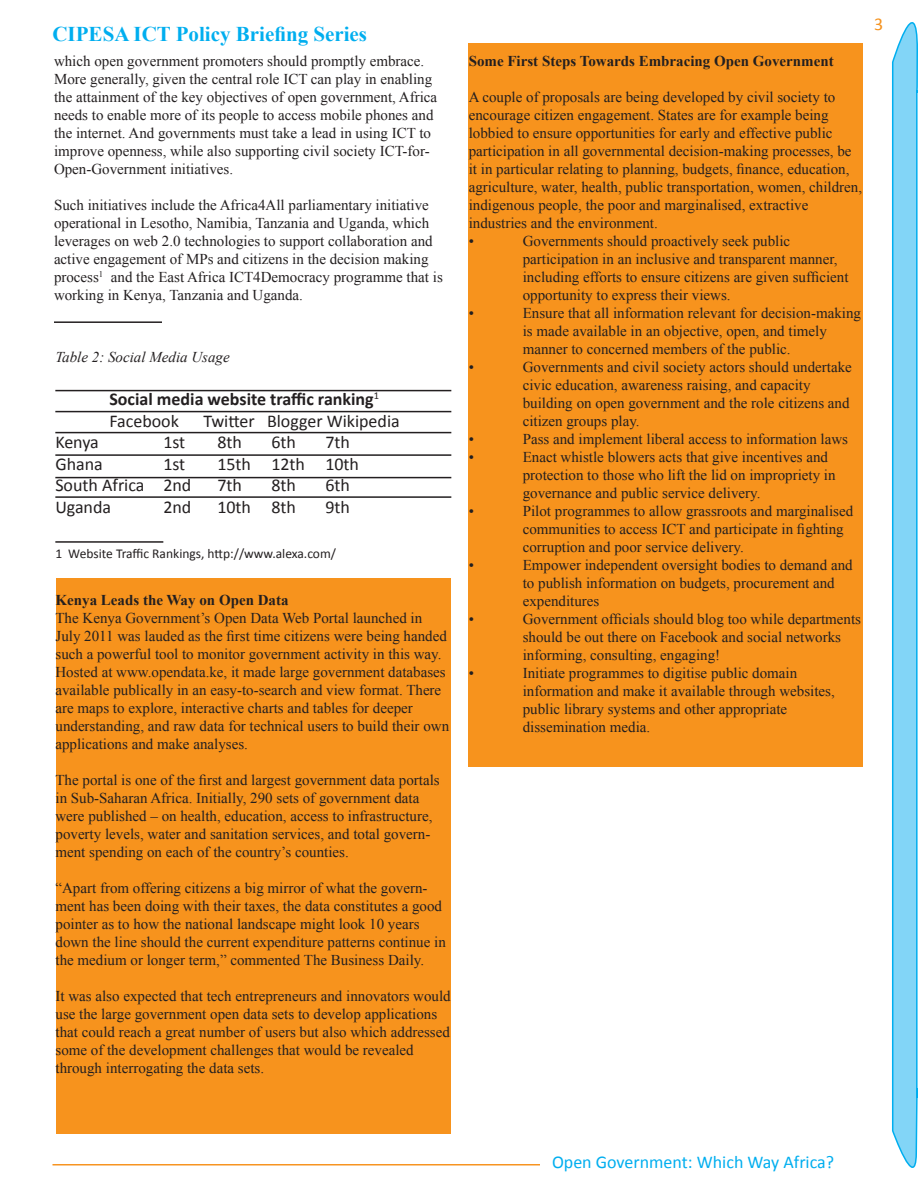
<style>
.page{position:relative;width:918px;height:1188px;background:#fff}
.page>*{position:absolute;margin:0;border:0;box-sizing:border-box;transform-origin:0 0}
.t1{font:700 21px "Times New Roman";color:#00aeef}
.t2{font:18px "Calibri";color:#231f20}
.t3{font:700 18px "Calibri";color:#231f20}
.t4{font:18px "Calibri";color:#00aeef}
.t5{font:18px "Calibri";color:#f5911c}
.t6{font:15px/18px "Times New Roman";color:#231f20}
.t7{font:700 15px "Times New Roman";color:#231f20}
.t8{font:italic 15px "Times New Roman";color:#231f20}
.t9{font:13.5px "Calibri";color:#231f20}
</style>
<div class="page">
<div style="left:56px;top:578px;width:395px;height:556px;background:#f7931d"></div>
<div style="left:469px;top:43px;width:394px;height:724px;background:#f7931d"></div>
<svg style="left:892px;top:22px;width:26px;height:1146px;background:#77d2f6"></svg>
<hr style="left:52px;top:1164px;width:488px;height:2px;background:#f79421">
<hr style="left:55px;top:541px;width:108px;height:2px;background:#231f20">
<hr style="left:55px;top:432px;width:396px;height:1px;background:#231f20">
<hr style="left:55px;top:454px;width:396px;height:2px;background:#231f20">
<hr style="left:55px;top:477px;width:396px;height:1px;background:#231f20">
<hr style="left:55px;top:496px;width:396px;height:2px;background:#231f20">
<hr style="left:55px;top:411px;width:396px;height:1px;background:#231f20">
<hr style="left:55px;top:390px;width:396px;height:1px;background:#231f20">
<hr style="left:54px;top:321px;width:108px;height:2px;background:#231f20">
<p class="t1" style="left:52px;top:20px;width:316px">CIPESA ICT Policy Briefing Series</p>
<p class="t6" style="left:54px;top:52px;width:385px">which open government promoters should promptly embrace.<br>More generally, given the central role ICT can play in enabling the attainment of the key objectives of open government, Africa needs to enable more of its people to access mobile phones and the internet. And governments must take a lead in using ICT to improve openness, while also supporting civil society ICT-for-Open-Government initiatives.</p>
<p class="t6" style="left:54px;top:196px;width:390px">Such initiatives include the Africa4All parliamentary initiative operational in Lesotho, Namibia, Tanzania and Uganda, which leverages on web 2.0 technologies to support collaboration and active engagement of MPs and citizens in the decision making process<sup>1</sup> and the East Africa ICT4Democracy programme that is working in Kenya, Tanzania and Uganda.</p>
<p class="t8" style="left:55px;top:346px;width:176px">Table 2: Social Media Usage</p>
<p class="t3" style="left:109px;top:387px;width:271px">Social media website traffic ranking<sup>1</sup></p>
<p class="t2" style="left:109px;top:409px;width:71px">Facebook</p>
<p class="t2" style="left:203px;top:409px;width:198px">Twitter Blogger Wikipedia</p>
<p class="t2" style="left:55px;top:431px;width:45px">Kenya</p>
<p class="t2" style="left:163px;top:431px;width:23px">1st</p>
<p class="t2" style="left:217px;top:431px;width:26px">8th</p>
<p class="t2" style="left:271px;top:431px;width:26px">6th</p>
<p class="t2" style="left:325px;top:431px;width:26px">7th</p>
<p class="t2" style="left:55px;top:452px;width:49px">Ghana</p>
<p class="t2" style="left:163px;top:452px;width:23px">1st</p>
<p class="t2" style="left:217px;top:452px;width:143px">15th 12th 10th</p>
<p class="t2" style="left:55px;top:474px;width:138px">South Africa 2nd</p>
<p class="t2" style="left:217px;top:474px;width:26px">7th</p>
<p class="t2" style="left:271px;top:474px;width:26px">8th</p>
<p class="t2" style="left:325px;top:474px;width:26px">6th</p>
<p class="t2" style="left:55px;top:496px;width:57px">Uganda</p>
<p class="t2" style="left:163px;top:496px;width:30px">2nd</p>
<p class="t2" style="left:217px;top:496px;width:80px">10th 8th</p>
<p class="t2" style="left:325px;top:496px;width:26px">9th</p>
<p class="t9" style="left:55px;top:545px;width:282px">1 Website Traffic Rankings, http://www.alexa.com/</p>
<p class="t7" style="left:56px;top:590px;width:235px">Kenya Leads the Way on Open Data</p>
<p class="t6" style="left:56px;top:609px;width:395px">The Kenya Government’s Open Data Web Portal launched in July 2011 was lauded as the first time citizens were being handed such a powerful tool to monitor government activity in this way.<br>Hosted at www.opendata.ke, it made large government databases available publically in an easy-to-search and view format. There are maps to explore, interactive charts and tables for deeper understanding, and raw data for technical users to build their own applications and make analyses.</p>
<p class="t6" style="left:56px;top:771px;width:386px">The portal is one of the first and largest government data portals in Sub-Saharan Africa. Initially, 290 sets of government data were published – on health, education, access to infrastructure, poverty levels, water and sanitation services, and total govern&shy;ment spending on each of the country’s counties.</p>
<p class="t6" style="left:56px;top:879px;width:392px">“Apart from offering citizens a big mirror of what the govern&shy;ment has been doing with their taxes, the data constitutes a good pointer as to how the national landscape might look 10 years down the line should the current expenditure patterns continue in the medium or longer term,” commented The Business Daily.</p>
<p class="t6" style="left:56px;top:987px;width:397px">It was also expected that tech entrepreneurs and innovators would use the large government open data sets to develop applications that could reach a great number of users but also which addressed some of the development challenges that would be revealed through interrogating the data sets.</p>
<p class="t7" style="left:469px;top:50px;width:367px">Some First Steps Towards Embracing Open Government</p>
<p class="t6" style="left:469px;top:87px;width:368px">A couple of proposals are being developed by civil society to</p>
<p class="t6" style="left:469px;top:105px;width:395px">encourage citizen engagement. States are for example being lobbied to ensure opportunities for early and effective public participation in all governmental decision-making processes, be it in particular relating to planning, budgets, finance, education, agriculture, water, health, public transportation, women, children, indigenous people, the poor and marginalised, extractive</p>
<p class="t6" style="left:469px;top:213px;width:191px">industries and the environment.</p>
<p class="t6" style="left:469px;top:231px;width:7px">•</p>
<p class="t6" style="left:523px;top:231px;width:269px">Governments should proactively seek public</p>
<p class="t6" style="left:523px;top:249px;width:316px">participation in an inclusive and transparent manner,</p>
<p class="t6" style="left:523px;top:267px;width:327px">including efforts to ensure citizens are given sufficient opportunity to express their views.</p>
<p class="t6" style="left:469px;top:303px;width:7px">•</p>
<p class="t6" style="left:523px;top:303px;width:340px">Ensure that all information relevant for decision-making is made available in an objective, open, and timely</p>
<p class="t6" style="left:523px;top:339px;width:269px">manner to concerned members of the public.</p>
<p class="t6" style="left:469px;top:357px;width:7px">•</p>
<p class="t6" style="left:523px;top:357px;width:331px">Governments and civil society actors should undertake civic education, awareness raising, and capacity</p>
<p class="t6" style="left:523px;top:393px;width:328px">building on open government and the role citizens and citizen groups play.</p>
<p class="t6" style="left:469px;top:429px;width:7px">•</p>
<p class="t6" style="left:523px;top:429px;width:327px">Pass and implement liberal access to information laws</p>
<p class="t6" style="left:469px;top:447px;width:7px">•</p>
<p class="t6" style="left:523px;top:447px;width:307px">Enact whistle blowers acts that give incentives and</p>
<p class="t6" style="left:523px;top:465px;width:314px">protection to those who lift the lid on impropriety in</p>
<p class="t6" style="left:523px;top:483px;width:239px">governance and public service delivery.</p>
<p class="t6" style="left:469px;top:501px;width:7px">•</p>
<p class="t6" style="left:523px;top:501px;width:332px">Pilot programmes to allow grassroots and marginalised communities to access ICT and participate in fighting corruption and poor service delivery.</p>
<p class="t6" style="left:469px;top:555px;width:7px">•</p>
<p class="t6" style="left:523px;top:555px;width:331px">Empower independent oversight bodies to demand and to publish information on budgets, procurement and</p>
<p class="t6" style="left:523px;top:591px;width:78px">expenditures</p>
<p class="t6" style="left:469px;top:609px;width:7px">•</p>
<p class="t6" style="left:523px;top:609px;width:340px">Government officials should blog too while departments should be out there on Facebook and social networks</p>
<p class="t6" style="left:523px;top:645px;width:199px">informing, consulting, engaging!</p>
<p class="t6" style="left:469px;top:663px;width:7px">•</p>
<p class="t6" style="left:523px;top:663px;width:276px">Initiate programmes to digitise public domain</p>
<p class="t6" style="left:523px;top:681px;width:314px">information and make it available through websites,</p>
<p class="t6" style="left:523px;top:699px;width:266px">public library systems and other appropriate</p>
<p class="t6" style="left:523px;top:717px;width:129px">dissemination media.</p>
<p class="t5" style="left:874px;top:12px;width:11px">3</p>
<p class="t4" style="left:552px;top:1151px;width:284px">Open Government: Which Way Africa?</p>
</div>
